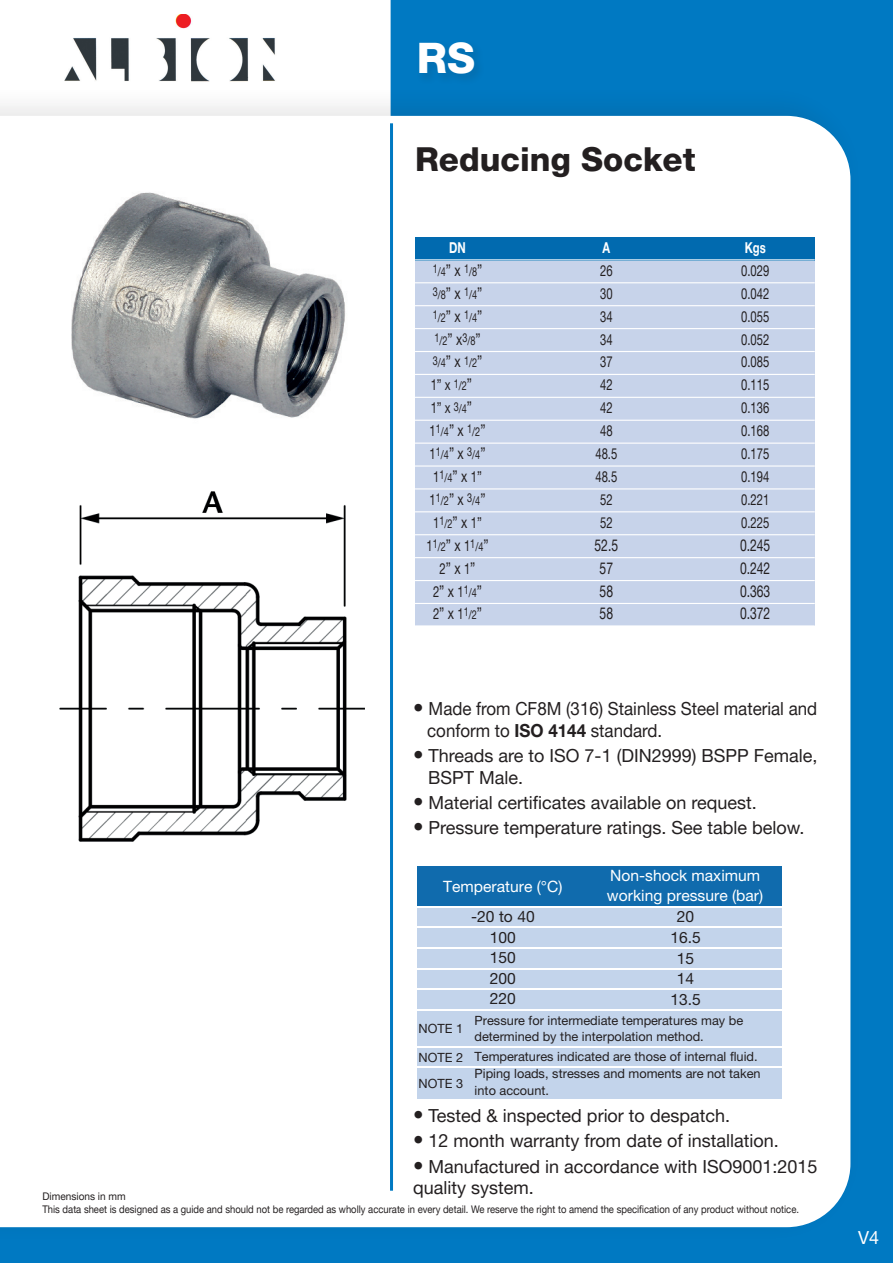
<style>
.page{position:relative;width:893px;height:1263px;background:#0079c2}
.page>*{position:absolute;margin:0;border:0;box-sizing:border-box;transform-origin:0 0}
.t1{font:800 42px "Helvetica Neue LT Pro";color:#fff}
.t2{font:800 33px "Helvetica Neue LT Pro";color:#231f20}
.t3{font:18px/21.6px "Helvetica Neue LT Pro";color:#231f20}
.t4{font:18px/21.6px "Helvetica Neue LT Pro";color:#231f20;scale:.94 1}
.t5{font:18px "Helvetica Neue LT Pro";color:#fff}
.t6{font:16.2px "Helvetica Neue LT Pro";color:#231f20;scale:.75 1}
.t7{font:15.6px/19.5px "Helvetica Neue LT Std";color:#fff}
.t8{font:15.6px/20.5px "Helvetica Neue LT Std";color:#231f20;text-align:center}
.t9{font:15px "Helvetica Neue LT Pro";color:#231f20;scale:.75 1}
.t10{font:700 15px "Helvetica Neue LT Pro";color:#fff;scale:.75 1}
.t11{font:12.75px/26.7px "Helvetica Neue LT Std";color:#231f20}
.t12{font:12.15px "Helvetica Neue LT Pro";color:#231f20;scale:.75 1}
.t13{font:10.5px/12.6px "Helvetica Neue LT Pro";color:#231f20;scale:.96 1}
.s1{font-size:16.2px}
.s2{font-size:12.15px}
.s3{font-size:15px}
.s4{font-size:21px}
.s5{font-weight:700}
</style>
<div class="page">
<div style="left:0;top:0;width:391px;height:85px;background:#fff"></div>
<img style="left:51px;top:14px;width:239px;height:71px">
<div style="left:0;top:85px;width:863px;height:1158px;background:#231f20;opacity:.1"></div>
<div style="left:0;top:116px;width:850px;height:1111px;background:#fff"></div>
<div style="left:416px;top:39px;width:71px;height:47px;background:#0273b8"></div>
<hr style="left:390px;top:123px;width:3px;height:1068px;background:#0079c2">
<div style="left:417px;top:867px;width:364px;height:40px;background:#106bad"></div>
<div style="left:417px;top:907px;width:364px;height:193px;background:#c3d4eb"></div>
<hr style="left:416px;top:906px;width:365px;height:1px;background:#fff">
<hr style="left:416px;top:927px;width:365px;height:1px;background:#fff">
<hr style="left:416px;top:947px;width:365px;height:2px;background:#fff">
<hr style="left:416px;top:968px;width:365px;height:1px;background:#fff">
<hr style="left:416px;top:988px;width:365px;height:2px;background:#fff">
<hr style="left:416px;top:1009px;width:365px;height:1px;background:#fff">
<hr style="left:416px;top:1046px;width:365px;height:1px;background:#fff">
<hr style="left:416px;top:1066px;width:365px;height:2px;background:#fff">
<hr style="left:416px;top:1099px;width:365px;height:2px;background:#fff">
<img style="left:60px;top:175px;width:294px;height:267px">
<img style="left:57px;top:478px;width:318px;height:365px">
<div style="left:415px;top:260px;width:400px;height:365px;background:#c7d3ea"></div>
<div style="left:415px;top:237px;width:400px;height:23px;background:#016aaf"></div>
<hr style="left:415px;top:259px;width:400px;height:1px;background:#fff">
<hr style="left:415px;top:282px;width:400px;height:1px;background:#fff">
<hr style="left:415px;top:305px;width:400px;height:1px;background:#fff">
<hr style="left:415px;top:328px;width:400px;height:1px;background:#fff">
<hr style="left:415px;top:351px;width:400px;height:1px;background:#fff">
<hr style="left:415px;top:374px;width:400px;height:1px;background:#fff">
<hr style="left:415px;top:397px;width:400px;height:1px;background:#fff">
<hr style="left:415px;top:420px;width:400px;height:1px;background:#fff">
<hr style="left:415px;top:443px;width:400px;height:1px;background:#fff">
<hr style="left:415px;top:465px;width:400px;height:2px;background:#fff">
<hr style="left:415px;top:488px;width:400px;height:1px;background:#fff">
<hr style="left:415px;top:511px;width:400px;height:1px;background:#fff">
<hr style="left:415px;top:534px;width:400px;height:1px;background:#fff">
<hr style="left:415px;top:557px;width:400px;height:1px;background:#fff">
<hr style="left:415px;top:580px;width:400px;height:1px;background:#fff">
<hr style="left:415px;top:603px;width:400px;height:1px;background:#fff">
<hr style="left:415px;top:625px;width:400px;height:1px;background:#fff">
<h1 class="t1" style="left:417px;top:33px;width:60px">RS</h1>
<h2 class="t2" style="left:415px;top:140px;width:282px">Reducing Socket</h2>
<p class="t10" style="left:449px;top:238px;width:24px">DN</p>
<p class="t10" style="left:602px;top:238px;width:12px">A</p>
<p class="t10" style="left:745px;top:238px;width:30px">Kgs</p>
<p class="t12" style="left:433px;top:264px;width:68px">1/4<span class="s1">” x</span> 1/8<span class="s1">”</span></p>
<p class="t9" style="left:600px;top:261px;width:18px">26</p>
<p class="t9" style="left:741px;top:261px;width:39px">0.029</p>
<p class="t12" style="left:433px;top:287px;width:68px">3/8<span class="s1">” x</span> 1/4<span class="s1">”</span></p>
<p class="t9" style="left:600px;top:284px;width:18px">30</p>
<p class="t9" style="left:741px;top:284px;width:39px">0.042</p>
<p class="t12" style="left:433px;top:310px;width:68px">1/2<span class="s1">” x</span> 1/4<span class="s1">”</span></p>
<p class="t9" style="left:600px;top:307px;width:18px">34</p>
<p class="t9" style="left:741px;top:307px;width:39px">0.055</p>
<p class="t12" style="left:434px;top:333px;width:63px">1/2<span class="s1">” x</span>3/8<span class="s1">”</span></p>
<p class="t9" style="left:600px;top:330px;width:18px">34</p>
<p class="t9" style="left:741px;top:330px;width:39px">0.052</p>
<p class="t12" style="left:433px;top:356px;width:68px">3/4<span class="s1">” x</span> 1/2<span class="s1">”</span></p>
<p class="t9" style="left:600px;top:353px;width:18px">37</p>
<p class="t9" style="left:741px;top:353px;width:39px">0.085</p>
<p class="t9" style="left:431px;top:376px;width:57px">1” x <sup>1</sup><span class="s2">/2</span><span class="s1">”</span></p>
<p class="t9" style="left:600px;top:376px;width:18px">42</p>
<p class="t9" style="left:741px;top:376px;width:39px">0.115</p>
<p class="t9" style="left:431px;top:399px;width:57px">1” x <sup>3</sup><span class="s2">/4</span><span class="s1">”</span></p>
<p class="t9" style="left:600px;top:399px;width:18px">42</p>
<p class="t9" style="left:741px;top:399px;width:39px">0.136</p>
<p class="t12" style="left:430px;top:424px;width:76px"><span class="s3">1</span>1/4<span class="s1">” x</span> 1/2<span class="s1">”</span></p>
<p class="t9" style="left:600px;top:422px;width:18px">48</p>
<p class="t9" style="left:741px;top:422px;width:39px">0.168</p>
<p class="t12" style="left:430px;top:447px;width:76px"><span class="s3">1</span>1/4<span class="s1">” x</span> 3/4<span class="s1">”</span></p>
<p class="t9" style="left:595px;top:444px;width:31px">48.5</p>
<p class="t9" style="left:741px;top:444px;width:39px">0.175</p>
<p class="t9" style="left:433px;top:467px;width:66px">1<sup>1</sup><span class="s2">/4</span><span class="s1">” x</span> 1”</p>
<p class="t9" style="left:595px;top:467px;width:31px">48.5</p>
<p class="t9" style="left:741px;top:467px;width:39px">0.194</p>
<p class="t12" style="left:430px;top:493px;width:76px"><span class="s3">1</span>1/2<span class="s1">” x</span> 3/4<span class="s1">”</span></p>
<p class="t9" style="left:600px;top:490px;width:18px">52</p>
<p class="t9" style="left:741px;top:490px;width:39px">0.221</p>
<p class="t9" style="left:433px;top:513px;width:66px">1<sup>1</sup><span class="s2">/2</span><span class="s1">” x</span> 1”</p>
<p class="t9" style="left:600px;top:513px;width:18px">52</p>
<p class="t9" style="left:741px;top:513px;width:39px">0.225</p>
<p class="t12" style="left:426px;top:539px;width:84px"><span class="s3">1</span>1/2<span class="s1">” x</span> <span class="s3">1</span>1/4<span class="s1">”</span></p>
<p class="t6" style="left:595px;top:535px;width:33px">52.5</p>
<p class="t6" style="left:740px;top:535px;width:42px">0.245</p>
<p class="t6" style="left:440px;top:558px;width:49px"><span class="s3">2</span>” x <span class="s3">1</span>”</p>
<p class="t6" style="left:600px;top:558px;width:19px">57</p>
<p class="t6" style="left:740px;top:558px;width:42px">0.242</p>
<p class="t6" style="left:433px;top:581px;width:67px"><span class="s3">2</span>” x <span class="s3">1</span><sup>1</sup><span class="s2">/4</span>”</p>
<p class="t6" style="left:600px;top:581px;width:19px">58</p>
<p class="t6" style="left:740px;top:581px;width:42px">0.363</p>
<p class="t6" style="left:433px;top:603px;width:67px"><span class="s3">2</span>” x <span class="s3">1</span><sup>1</sup><span class="s2">/2</span>”</p>
<p class="t6" style="left:600px;top:603px;width:19px">58</p>
<p class="t6" style="left:740px;top:603px;width:42px">0.372</p>
<p class="t4" style="left:427px;top:698px;width:416px;text-indent:-14px"><span class="s4">•</span> Made from CF8M (316) Stainless Steel material and conform to <span class="s5">ISO 4144</span> standard.</p>
<p class="t3" style="left:428px;top:744px;width:391px;text-indent:-15px"><span class="s4">•</span> Threads are to ISO 7-1 (DIN2999) BSPP Female,<br>BSPT Male.</p>
<p class="t3" style="left:413px;top:791px;width:345px"><span class="s4">•</span> Material certificates available on request.</p>
<p class="t3" style="left:413px;top:816px;width:393px"><span class="s4">•</span> Pressure temperature ratings. See table below.</p>
<p class="t7" style="left:443px;top:876px;width:121px">Temperature (°C)</p>
<p class="t8" style="left:471px;top:906px;width:65px">-20 to 40<br>100<br>150<br>200<br>220</p>
<p class="t7" style="left:607px;top:866px;width:158px">Non-shock maximum working pressure (bar)</p>
<p class="t8" style="left:670px;top:906px;width:32px">20<br>16.5<br>15<br>14<br>13.5</p>
<p class="t11" style="left:419px;top:1015px;width:46px">NOTE 1</p>
<p class="t11" style="left:419px;top:1043px;width:46px">NOTE 2<br>NOTE 3</p>
<p class="t11" style="left:475px;top:1012px;width:270px;line-height:16.2px">Pressure for intermediate temperatures may be determined by the interpolation method.</p>
<p class="t11" style="left:475px;top:1047px;width:287px;line-height:17.5px">Temperatures indicated are those of internal fluid.<br>Piping loads, stresses and moments are not taken</p>
<p class="t11" style="left:475px;top:1076px;width:76px">into account.</p>
<p class="t3" style="left:413px;top:1104px;width:318px"><span class="s4">•</span> Tested &amp; inspected prior to despatch.</p>
<p class="t3" style="left:413px;top:1130px;width:367px"><span class="s4">•</span> 12 month warranty from date of installation.</p>
<p class="t3" style="left:413px;top:1155px;width:406px"><span class="s4">•</span> Manufactured in accordance with ISO9001:2015 quality system.</p>
<p class="t13" style="left:43px;top:1190px;width:790px">Dimensions in mm<br>This data sheet is designed as a guide and should not be regarded as wholly accurate in every detail. We reserve the right to amend the specification of any product without notice.</p>
<p class="t5" style="left:858px;top:1226px;width:23px">V4</p>
</div>
